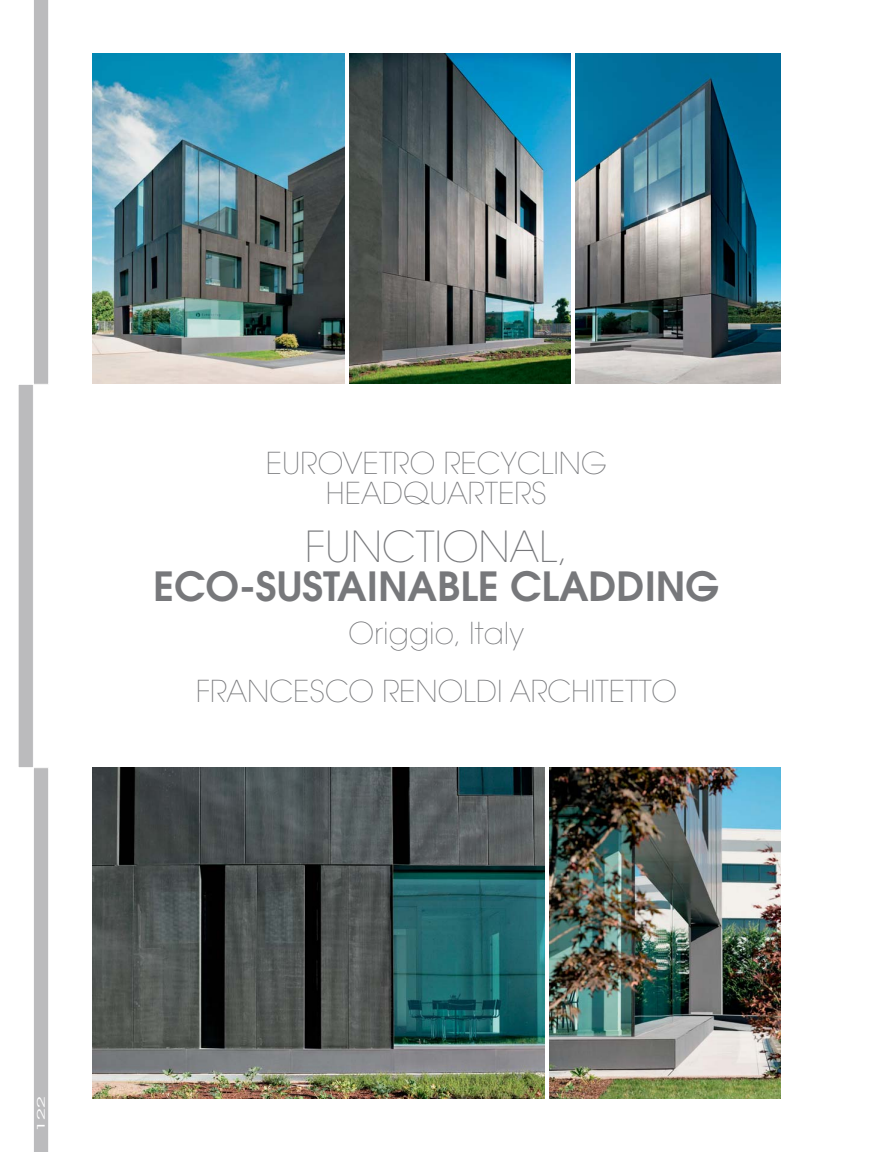
<style>
.page{position:relative;width:869px;height:1152px;background:#fff}
.page>*{position:absolute;margin:0;border:0;box-sizing:border-box;transform-origin:0 0}
.t1{font:200 42.5px "Avant Garde";color:#77787b}
.t2{font:600 40px "Avant Garde";color:#77787b}
.t3{font:200 30px/30px "Avant Garde";color:#77787b;text-align:center}
.t4{font:10.38px "Avant Garde";color:#fff;scale:2.04 1}
</style>
<div class="page">
<div style="left:34px;top:768px;width:15px;height:384px;background:#bbbbbd"></div>
<div style="left:34px;top:0;width:15px;height:384px;background:#bbbbbd"></div>
<div style="left:18px;top:384px;width:15px;height:383px;background:#bbbbbd"></div>
<div style="left:18px;top:384px;width:16px;height:384px;border:1px solid #fff"></div>
<img style="left:349px;top:53px;width:221px;height:331px">
<img style="left:92px;top:768px;width:452px;height:330px">
<img style="left:549px;top:768px;width:231px;height:330px">
<img style="left:575px;top:53px;width:205px;height:331px">
<img style="left:92px;top:53px;width:252px;height:331px">
<p class="t3" style="left:266px;top:448px;width:342px">EUROVETRO RECYCLING<br>HEADQUARTERS</p>
<h1 class="t1" style="left:304px;top:523px;width:265px">FUNCTIONAL,</h1>
<h2 class="t2" style="left:153px;top:568px;width:567px">ECO-SUSTAINABLE CLADDING</h2>
<p class="t3" style="left:195px;top:604px;width:482px;line-height:57.9px">Origgio, Italy<br>FRANCESCO RENOLDI ARCHITETTO</p>
<p class="t4" style="left:36px;top:1131px;width:19px;rotate:-90deg">122</p>
</div>
